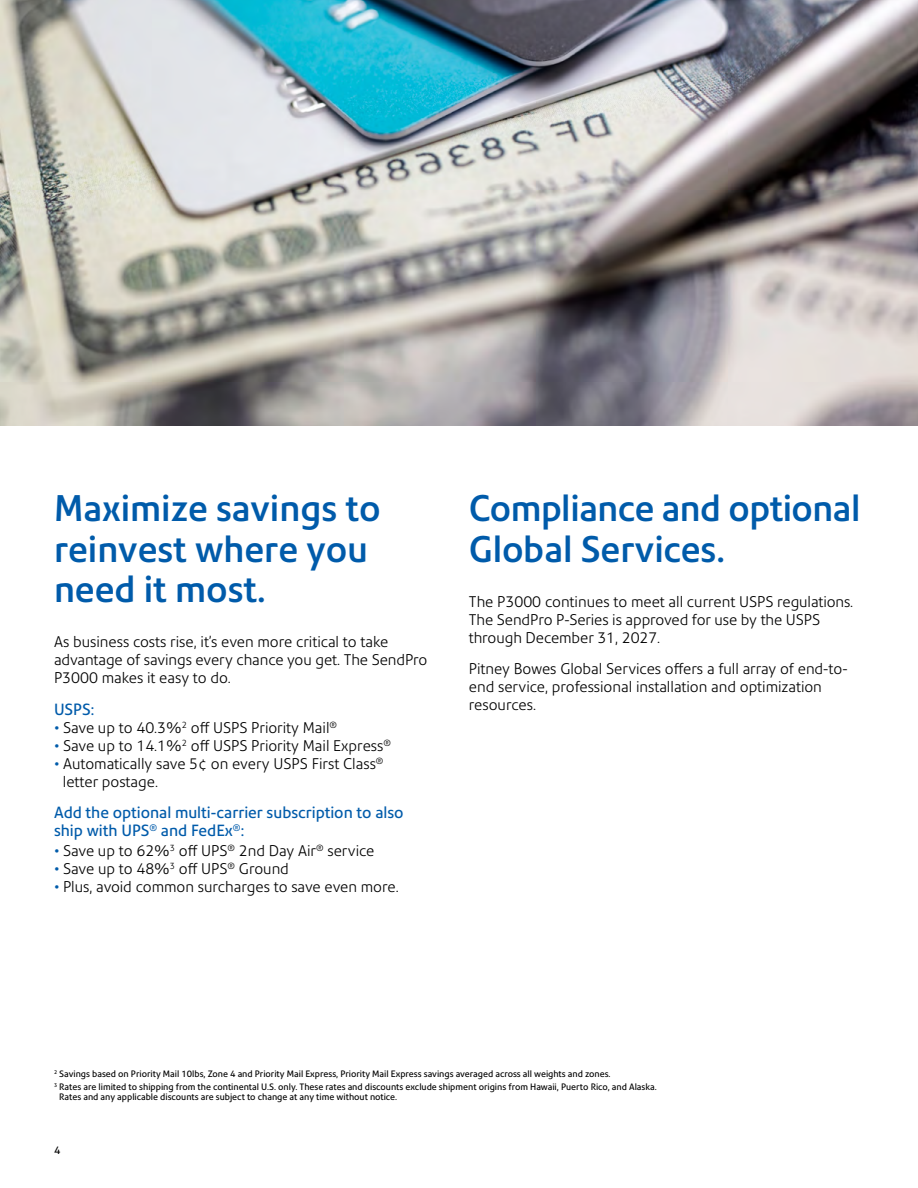
<style>
.page{position:relative;width:918px;height:1188px;background:#fff}
.page>*{position:absolute;margin:0;border:0;box-sizing:border-box;transform-origin:0 0}
.t1{font:500 36px/40.5px "Precision Sans";color:#005baa}
.t2{font:15.75px/18px "Precision Sans";color:#005baa}
.t3{font:300 15px/18px "Precision Sans";color:#000}
.t4{font:10.5px "Precision Sans";color:#000}
.t5{font:9px/12.9px "Precision Sans";color:#000}
.s1{color:#005baa}
</style>
<div class="page">
<img style="left:0;top:0;width:918px;height:425px">
<h1 class="t1" style="left:54px;top:488px;width:328px">Maximize savings to reinvest where you need it most.</h1>
<p class="t3" style="left:54px;top:633px;width:375px">As business costs rise, it’s even more critical to take advantage of savings every chance you get. The SendPro<br>P3000 makes it easy to do.</p>
<p class="t2" style="left:54px;top:700px;width:42px">USPS:</p>
<p class="t3" style="left:54px;top:719px;width:285px"><span class="s1">•</span> Save up to 40.3%<sup>2</sup> off USPS Priority Mail<sup>®</sup></p>
<p class="t3" style="left:54px;top:737px;width:338px"><span class="s1">•</span> Save up to 14.1%<sup>2</sup> off USPS Priority Mail Express<sup>®</sup></p>
<p class="t3" style="left:63px;top:755px;width:322px;text-indent:-9px"><span class="s1">•</span> Automatically save 5¢ on every USPS First Class<sup>® </sup>letter postage.</p>
<p class="t2" style="left:54px;top:804px;width:351px">Add the optional multi-carrier subscription to also ship with UPS<sup>®</sup> and FedEx<sup>®</sup>:</p>
<p class="t3" style="left:54px;top:841px;width:322px"><span class="s1">•</span> Save up to 62%<sup>3</sup> off UPS<sup>®</sup> 2nd Day Air<sup>®</sup> service</p>
<p class="t3" style="left:54px;top:859px;width:236px"><span class="s1">•</span> Save up to 48%<sup>3</sup> off UPS<sup>®</sup> Ground</p>
<p class="t3" style="left:54px;top:877px;width:346px"><span class="s1">•</span> Plus, avoid common surcharges to save even more.</p>
<h1 class="t1" style="left:469px;top:488px;width:393px">Compliance and optional<br>Global Services.</h1>
<p class="t3" style="left:469px;top:593px;width:386px">The P3000 continues to meet all current USPS regulations.<br>The SendPro P-Series is approved for use by the USPS through December 31, 2027.</p>
<p class="t3" style="left:469px;top:660px;width:380px">Pitney Bowes Global Services offers a full array of end-to&shy;end service, professional installation and optimization resources.</p>
<p class="t5" style="left:54px;top:1068px;width:604px"><sup>2</sup> Savings based on Priority Mail 10lbs, Zone 4 and Priority Mail Express, Priority Mail Express savings averaged across all weights and zones.<br><sup>3</sup> Rates are limited to shipping from the continental U.S. only. These rates and discounts exclude shipment origins from Hawaii, Puerto Rico, and Alaska.</p>
<p class="t5" style="left:59px;top:1091px;width:340px">Rates and any applicable discounts are subject to change at any time without notice.</p>
<p class="t4" style="left:54px;top:1144px;width:8px">4</p>
</div>
